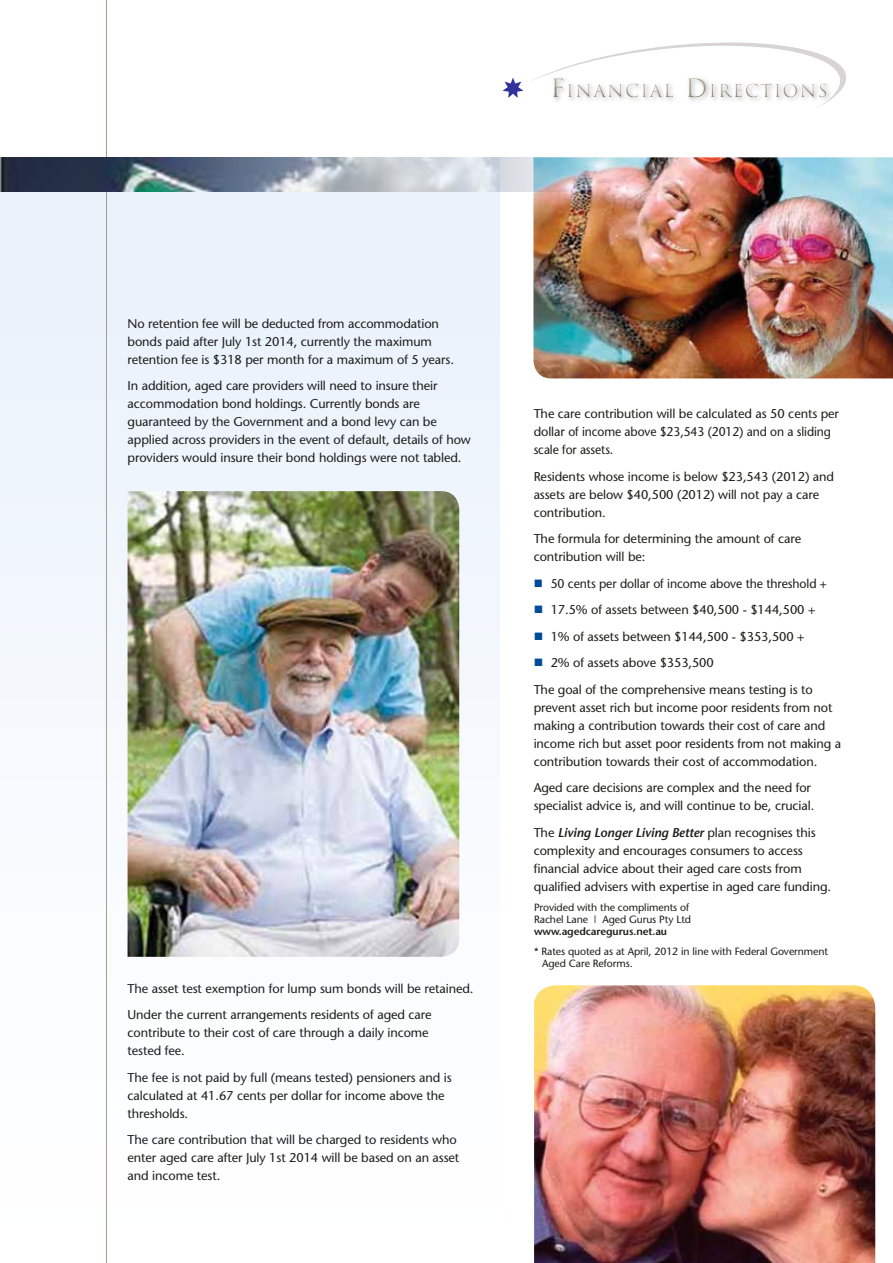
<style>
.page{position:relative;width:893px;height:1263px;background:#fff}
.page>*{position:absolute;margin:0;border:0;box-sizing:border-box;transform-origin:0 0}
.t1{font:17.4px "Trajan";letter-spacing:.085em;color:#a59e89}
.t2{font:12.75px/18px "Stone Sans";letter-spacing:-.01em;color:#1d1d1b}
.t3{font:12.75px "Stone Sans";letter-spacing:-.01em;color:#1d1d1b;scale:.96 1}
.t4{font:10.5px/12px "Stone Sans";letter-spacing:-.01em;color:#1d1d1b}
.t5{font:600 10.5px "Stone Sans";letter-spacing:-.01em;color:#1d1d1b}
.s1{font-size:24.9px}
.s2{font-weight:600;font-style:italic}
</style>
<div class="page">
<div style="left:0;top:157px;width:500px;height:1106px;background:#f5f9fd"></div>
<hr style="left:106px;top:0;width:1px;height:1263px;background:#a59e89">
<svg style="left:502px;top:42px;width:344px;height:65px"></svg>
<img style="left:128px;top:491px;width:331px;height:466px">
<img style="left:533px;top:157px;width:360px;height:221px">
<img style="left:0;top:157px;width:654px;height:34px">
<img style="left:534px;top:985px;width:341px;height:278px">
<h1 class="t1" style="left:550px;top:80px;width:279px"><span class="s1">F</span>INANCIAL <span class="s1">D</span>IRECTIONS</h1>
<p class="t2" style="left:128px;top:314px;width:328px">No retention fee will be deducted from accommodation bonds paid after July 1st 2014, currently the maximum retention fee is $318 per month for a maximum of 5 years.</p>
<p class="t2" style="left:128px;top:377px;width:345px">In addition, aged care providers will need to insure their accommodation bond holdings. Currently bonds are guaranteed by the Government and a bond levy can be applied across providers in the event of default, details of how providers would insure their bond holdings were not tabled.</p>
<p class="t2" style="left:128px;top:975px;width:347px;line-height:26.5px">The asset test exemption for lump sum bonds will be retained.<br>Under the current arrangements residents of aged care</p>
<p class="t2" style="left:128px;top:1024px;width:303px">contribute to their cost of care through a daily income tested fee.</p>
<p class="t2" style="left:128px;top:1068px;width:326px">The fee is not paid by full (means tested) pensioners and is calculated at 41.67 cents per dollar for income above the thresholds.</p>
<p class="t2" style="left:128px;top:1131px;width:333px">The care contribution that will be charged to residents who enter aged care after July 1st 2014 will be based on an asset and income test.</p>
<p class="t2" style="left:534px;top:405px;width:307px">The care contribution will be calculated as 50 cents per dollar of income above $23,543 (2012) and on a sliding scale for assets.</p>
<p class="t2" style="left:534px;top:467px;width:302px">Residents whose income is below $23,543 (2012) and assets are below $40,500 (2012) will not pay a care contribution.</p>
<p class="t2" style="left:534px;top:530px;width:269px">The formula for determining the amount of care contribution will be:</p>
<p class="t3" style="left:551px;top:576px;width:289px">50 cents per dollar of income above the threshold +</p>
<p class="t2" style="left:551px;top:601px;width:266px">17.5% of assets between $40,500 - $144,500 +</p>
<p class="t2" style="left:551px;top:627px;width:255px">1% of assets between $144,500 - $353,500 +</p>
<p class="t2" style="left:551px;top:654px;width:165px">2% of assets above $353,500</p>
<p class="t2" style="left:534px;top:680px;width:281px">The goal of the comprehensive means testing is to</p>
<p class="t2" style="left:534px;top:698px;width:309px">prevent asset rich but income poor residents from not making a contribution towards their cost of care and income rich but asset poor residents from not making a contribution towards their cost of accommodation.</p>
<p class="t2" style="left:534px;top:779px;width:282px">Aged care decisions are complex and the need for specialist advice is, and will continue to be, crucial.</p>
<p class="t2" style="left:534px;top:823px;width:299px">The <span class="s2">Living Longer Living Better</span> plan recognises this complexity and encourages consumers to access financial advice about their aged care costs from qualified advisers with expertise in aged care funding.</p>
<p class="t4" style="left:534px;top:901px;width:159px">Provided with the compliments of<br>Rachel Lane | Aged Gurus Pty Ltd</p>
<p class="t5" style="left:534px;top:925px;width:135px">www.agedcaregurus.net.au</p>
<p class="t4" style="left:542px;top:945px;width:288px;text-indent:-8px">* Rates quoted as at April, 2012 in line with Federal Government<br>Aged Care Reforms.</p>
</div>
